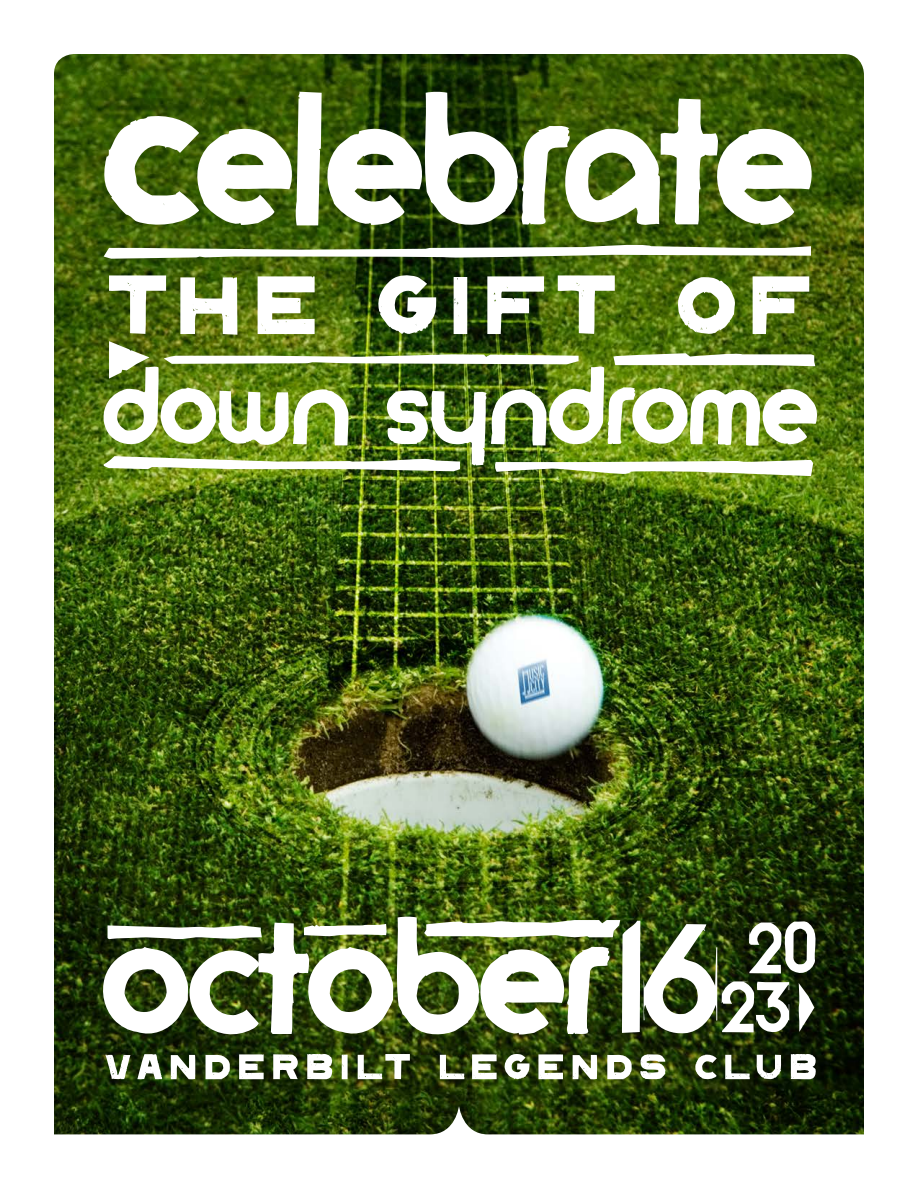
<style>
.page{position:relative;width:918px;height:1188px;background:#fff}
.page>*{position:absolute;margin:0;border:0;box-sizing:border-box;transform-origin:0 0}
.t1{font:301.5px "BD Plakatbau";color:#fff}
.t2{font:265.8px "BD Plakatbau";color:#fff}
.t3{font:235.35px "BD Plakatbau";letter-spacing:-.005em;color:#fff}
.t4{font:153px "BD Plakatbau";color:#fff}
.t5{font:139.5px "BD Plakatbau";letter-spacing:.115em;color:#fff}
.t6{font:137.4px "BD Plakatbau";color:#fff}
.t7{font:60px "BD Plakatbau";letter-spacing:.14em;color:#fff}
</style>
<div class="page">
<img style="left:54px;top:54px;width:810px;height:1080px">
<svg style="left:108px;top:925px;width:154px;height:16px"></svg>
<svg style="left:304px;top:924px;width:83px;height:12px"></svg>
<svg style="left:424px;top:920px;width:196px;height:17px"></svg>
<svg style="left:799px;top:983px;width:15px;height:49px"></svg>
<svg style="left:104px;top:243px;width:707px;height:16px"></svg>
<svg style="left:164px;top:354px;width:415px;height:10px"></svg>
<svg style="left:613px;top:352px;width:202px;height:14px"></svg>
<img style="left:100px;top:456px;width:360px;height:15px">
<img style="left:494px;top:460px;width:319px;height:16px">
<svg style="left:109px;top:341px;width:41px;height:38px"></svg>
<p class="t2" style="left:105px;top:-22px;width:712px">Celebrate</p>
<p class="t5" style="left:109px;top:204px;width:703px">THE GIFT OF</p>
<p class="t4" style="left:104px;top:302px;width:717px">down syndrome</p>
<p class="t3" style="left:104px;top:816px;width:510px">october</p>
<p class="t1" style="left:622px;top:753px;width:101px">16</p>
<p class="t6" style="left:749px;top:845px;width:70px">20</p>
<p class="t6" style="left:722px;top:904px;width:71px">23</p>
<p class="t7" style="left:106px;top:1023px;width:712px">VANDERBILT LEGENDS CLUB</p>
</div>
